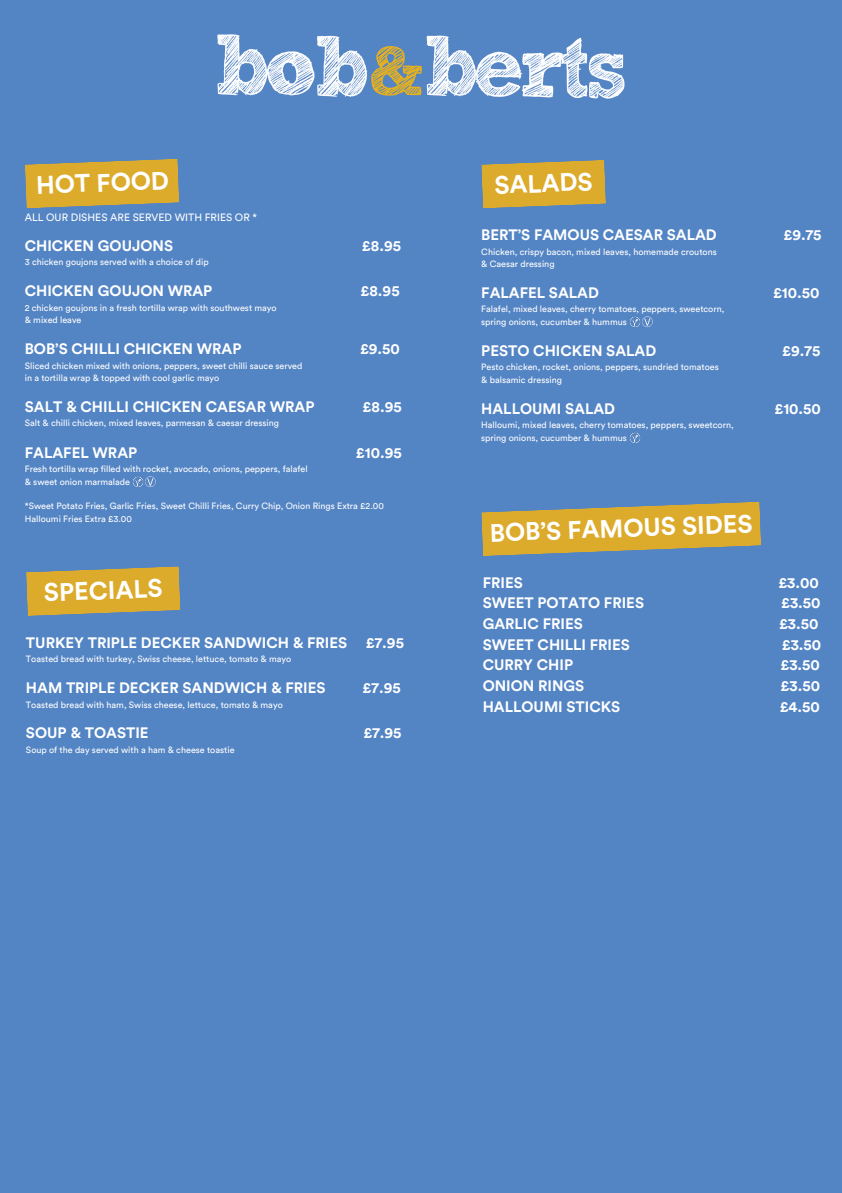
<style>
.page{position:relative;width:842px;height:1193px;background:#fff}
.page>*{position:absolute;margin:0;border:0;box-sizing:border-box;transform-origin:0 0}
.t1{font:700 25px "Circular Std";color:#fff}
.t2{font:700 15px "Circular Std";color:#fff}
.t3{font:10.5px "Circular Std";color:#fff}
.t4{font:9px "Circular Std";color:#fff}
</style>
<div class="page">
<div style="left:0;top:0;width:842px;height:1192px;background:#5384c4"></div>
<img style="left:217px;top:34px;width:408px;height:65px">
<svg style="left:25px;top:159px;width:154px;height:49px;background:#cba63d"></svg>
<svg style="left:26px;top:566px;width:155px;height:50px;background:#c8a541"></svg>
<img style="left:132px;top:476px;width:9px;height:11px">
<img style="left:141px;top:476px;width:15px;height:12px">
<svg style="left:481px;top:502px;width:280px;height:54px"></svg>
<svg style="left:481px;top:160px;width:125px;height:48px;background:#cca63c"></svg>
<img style="left:629px;top:316px;width:9px;height:11px">
<img style="left:638px;top:316px;width:15px;height:12px">
<img style="left:629px;top:432px;width:12px;height:11px">
<p class="t1" style="left:36px;top:173px;width:135px;rotate:-2deg">HOT FOOD</p>
<p class="t3" style="left:25px;top:213px;width:234px">ALL OUR DISHES ARE SERVED WITH FRIES OR *</p>
<p class="t2" style="left:25px;top:238px;width:150px">CHICKEN GOUJONS</p>
<p class="t2" style="left:362px;top:238px;width:41px">£8.95</p>
<p class="t4" style="left:25px;top:258px;width:185px">3 chicken goujons served with a choice of dip</p>
<p class="t2" style="left:25px;top:284px;width:189px">CHICKEN GOUJON WRAP</p>
<p class="t2" style="left:361px;top:284px;width:41px">£8.95</p>
<p class="t4" style="left:25px;top:303px;width:253px">2 chicken goujons in a fresh tortilla wrap with southwest mayo</p>
<p class="t4" style="left:25px;top:316px;width:58px">&amp; mixed leave</p>
<p class="t2" style="left:25px;top:342px;width:218px">BOB’S CHILLI CHICKEN WRAP</p>
<p class="t2" style="left:360px;top:342px;width:41px">£9.50</p>
<p class="t4" style="left:25px;top:361px;width:279px">Sliced chicken mixed with onions, peppers, sweet chilli sauce served</p>
<p class="t4" style="left:25px;top:373px;width:196px">in a tortilla wrap &amp; topped with cool garlic mayo</p>
<p class="t2" style="left:25px;top:399px;width:291px">SALT &amp; CHILLI CHICKEN CAESAR WRAP</p>
<p class="t2" style="left:363px;top:399px;width:41px">£8.95</p>
<p class="t4" style="left:25px;top:419px;width:256px">Salt &amp; chilli chicken, mixed leaves, parmesan &amp; caesar dressing</p>
<p class="t2" style="left:25px;top:445px;width:114px">FALAFEL WRAP</p>
<p class="t2" style="left:356px;top:445px;width:47px">£10.95</p>
<p class="t4" style="left:25px;top:465px;width:284px">Fresh tortilla wrap filled with rocket, avocado, onions, peppers, falafel</p>
<p class="t4" style="left:25px;top:477px;width:107px">&amp; sweet onion marmalade</p>
<p class="t4" style="left:25px;top:502px;width:361px">*Sweet Potato Fries, Garlic Fries, Sweet Chilli Fries, Curry Chip, Onion Rings Extra £2.00</p>
<p class="t4" style="left:25px;top:514px;width:109px">Halloumi Fries Extra £3.00</p>
<p class="t1" style="left:44px;top:580px;width:120px;rotate:-2deg">SPECIALS</p>
<p class="t2" style="left:26px;top:635px;width:379px">TURKEY TRIPLE DECKER SANDWICH &amp; FRIES £7.95</p>
<p class="t4" style="left:26px;top:654px;width:267px">Toasted bread with turkey, Swiss cheese, lettuce, tomato &amp; mayo</p>
<p class="t2" style="left:26px;top:680px;width:301px">HAM TRIPLE DECKER SANDWICH &amp; FRIES</p>
<p class="t2" style="left:363px;top:680px;width:40px">£7.95</p>
<p class="t4" style="left:26px;top:700px;width:258px">Toasted bread with ham, Swiss cheese, lettuce, tomato &amp; mayo</p>
<p class="t2" style="left:26px;top:726px;width:124px">SOUP &amp; TOASTIE</p>
<p class="t2" style="left:363px;top:726px;width:40px">£7.95</p>
<p class="t4" style="left:26px;top:745px;width:210px">Soup of the day served with a ham &amp; cheese toastie</p>
<p class="t1" style="left:494px;top:173px;width:100px;rotate:-2deg">SALADS</p>
<p class="t2" style="left:481px;top:228px;width:237px">BERT’S FAMOUS CAESAR SALAD</p>
<p class="t2" style="left:783px;top:228px;width:40px">£9.75</p>
<p class="t4" style="left:481px;top:247px;width:237px">Chicken, crispy bacon, mixed leaves, homemade croutons</p>
<p class="t4" style="left:481px;top:260px;width:75px">&amp; Caesar dressing</p>
<p class="t2" style="left:481px;top:285px;width:119px">FALAFEL SALAD</p>
<p class="t2" style="left:773px;top:285px;width:48px">£10.50</p>
<p class="t4" style="left:481px;top:305px;width:245px">Falafel, mixed leaves, cherry tomatoes, peppers, sweetcorn,</p>
<p class="t4" style="left:481px;top:317px;width:147px">spring onions, cucumber &amp; hummus</p>
<p class="t2" style="left:481px;top:343px;width:176px">PESTO CHICKEN SALAD</p>
<p class="t2" style="left:782px;top:343px;width:40px">£9.75</p>
<p class="t4" style="left:481px;top:363px;width:239px">Pesto chicken, rocket, onions, peppers, sundried tomatoes</p>
<p class="t4" style="left:481px;top:375px;width:82px">&amp; balsamic dressing</p>
<p class="t2" style="left:481px;top:401px;width:135px">HALLOUMI SALAD</p>
<p class="t2" style="left:774px;top:401px;width:48px">£10.50</p>
<p class="t4" style="left:481px;top:421px;width:254px">Halloumi, mixed leaves, cherry tomatoes, peppers, sweetcorn,</p>
<p class="t4" style="left:481px;top:433px;width:147px">spring onions, cucumber &amp; hummus</p>
<p class="t1" style="left:489px;top:521px;width:264px;rotate:-2deg">BOB’S FAMOUS SIDES</p>
<p class="t2" style="left:483px;top:575px;width:42px">FRIES</p>
<p class="t2" style="left:778px;top:575px;width:42px">£3.00</p>
<p class="t2" style="left:483px;top:596px;width:163px">SWEET POTATO FRIES</p>
<p class="t2" style="left:781px;top:596px;width:41px">£3.50</p>
<p class="t2" style="left:483px;top:616px;width:102px">GARLIC FRIES</p>
<p class="t2" style="left:779px;top:616px;width:41px">£3.50</p>
<p class="t2" style="left:483px;top:637px;width:149px">SWEET CHILLI FRIES</p>
<p class="t2" style="left:782px;top:637px;width:41px">£3.50</p>
<p class="t2" style="left:483px;top:658px;width:92px">CURRY CHIP</p>
<p class="t2" style="left:780px;top:658px;width:41px">£3.50</p>
<p class="t2" style="left:483px;top:678px;width:103px">ONION RINGS</p>
<p class="t2" style="left:780px;top:678px;width:41px">£3.50</p>
<p class="t2" style="left:483px;top:699px;width:139px">HALLOUMI STICKS</p>
<p class="t2" style="left:780px;top:699px;width:42px">£4.50</p>
</div>
